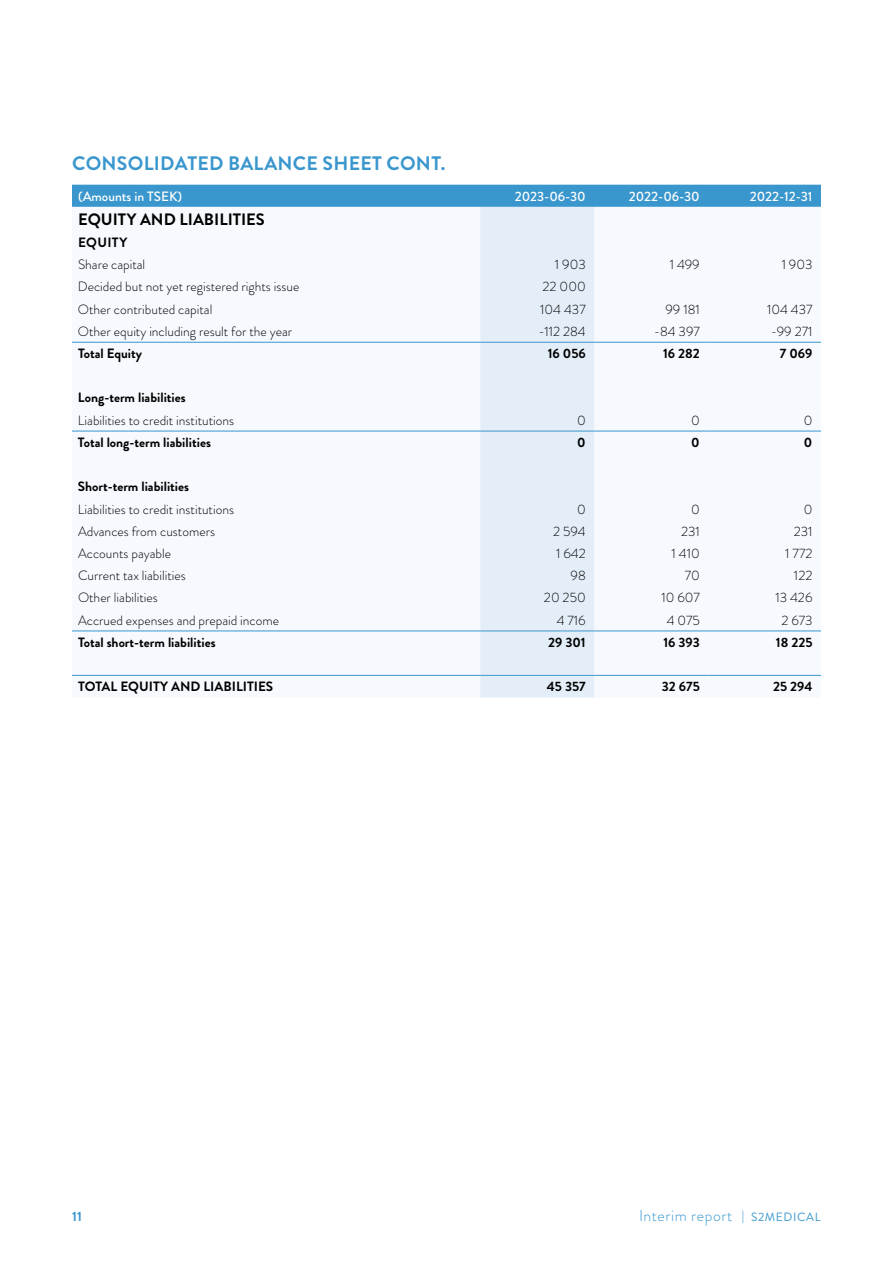
<style>
.page{position:relative;width:893px;height:1263px;background:#fff}
.page>*{position:absolute;margin:0;border:0;box-sizing:border-box;transform-origin:0 0}
.Rubrik_2{font:700 19.5px "Brandon Grotesque";letter-spacing:.015em;color:#3a97ce}
.Brödtest{font:700 16.5px "Brandon Grotesque";color:#000}
.t1{font:300 15.75px "Brandon Grotesque";letter-spacing:.035em;color:#3a97ce}
.Brödtest-2{font:300 13.5px "Brandon Grotesque";color:#000}
.Brödtest-3{font:700 13.5px "Brandon Grotesque";color:#000}
.Tabelltext_högerstäl{font:300 13.5px "Brandon Grotesque";color:#000}
.Tabelltext_högerstäl-2{font:700 13.5px "Brandon Grotesque";color:#000}
.Tabellrubrik{font:500 13.5px "Brandon Grotesque";color:#fff}
.t2{font:700 13.5px "Brandon Grotesque";color:#3a97ce}
.s1{font-weight:400;font-size:12px}
</style>
<div class="page">
<div style="left:72px;top:185px;width:749px;height:22px;background:#3a97ce"></div>
<div style="left:72px;top:207px;width:636px;height:490px;background:#f6f9fd"></div>
<div style="left:480px;top:207px;width:114px;height:490px;background:#e4eef8"></div>
<div style="left:708px;top:341px;width:113px;height:334px;background:#f6f9fd"></div>
<hr style="left:72px;top:342px;width:408px;height:1px;background:#3a97ce">
<hr style="left:594px;top:342px;width:114px;height:1px;background:#3a97ce">
<hr style="left:708px;top:342px;width:113px;height:1px;background:#3a97ce">
<hr style="left:72px;top:431px;width:408px;height:1px;background:#3a97ce">
<hr style="left:594px;top:431px;width:114px;height:1px;background:#3a97ce">
<hr style="left:708px;top:431px;width:113px;height:1px;background:#3a97ce">
<hr style="left:72px;top:630px;width:408px;height:1px;background:#3a97ce">
<hr style="left:594px;top:630px;width:114px;height:1px;background:#3a97ce">
<hr style="left:708px;top:630px;width:113px;height:1px;background:#3a97ce">
<hr style="left:480px;top:342px;width:114px;height:1px;background:#3a97ce">
<hr style="left:480px;top:431px;width:114px;height:1px;background:#3a97ce">
<hr style="left:480px;top:630px;width:114px;height:1px;background:#3a97ce">
<hr style="left:72px;top:675px;width:408px;height:1px;background:#3a97ce">
<hr style="left:480px;top:675px;width:114px;height:1px;background:#3a97ce">
<hr style="left:594px;top:675px;width:114px;height:1px;background:#3a97ce">
<hr style="left:708px;top:675px;width:113px;height:1px;background:#3a97ce">
<p class="Rubrik_2" style="left:72px;top:149px;width:375px">CONSOLIDATED BALANCE SHEET CONT.</p>
<p class="Tabellrubrik" style="left:78px;top:187px;width:106px">(Amounts in TSEK)</p>
<p class="Tabellrubrik" style="left:515px;top:187px;width:73px">2023-06-30</p>
<p class="Tabellrubrik" style="left:629px;top:187px;width:72px">2022-06-30</p>
<p class="Tabellrubrik" style="left:750px;top:187px;width:64px">2022-12-31</p>
<p class="Brödtest" style="left:78px;top:208px;width:188px">EQUITY AND LIABILITIES</p>
<p class="Brödtest-3" style="left:78px;top:233px;width:51px">EQUITY</p>
<p class="Brödtest-2" style="left:78px;top:255px;width:69px">Share capital</p>
<p class="Tabelltext_högerstäl" style="left:555px;top:255px;width:32px">1 903</p>
<p class="Tabelltext_högerstäl" style="left:670px;top:255px;width:32px">1 499</p>
<p class="Tabelltext_högerstäl" style="left:782px;top:255px;width:32px">1 903</p>
<p class="Brödtest-2" style="left:78px;top:278px;width:223px">Decided but not yet registered rights issue</p>
<p class="Tabelltext_högerstäl" style="left:543px;top:278px;width:45px">22 000</p>
<p class="Brödtest-2" style="left:78px;top:300px;width:136px">Other contributed capital</p>
<p class="Tabelltext_högerstäl" style="left:540px;top:300px;width:47px">104 437</p>
<p class="Tabelltext_högerstäl" style="left:665px;top:300px;width:36px">99 181</p>
<p class="Tabelltext_högerstäl" style="left:767px;top:300px;width:47px">104 437</p>
<p class="Brödtest-2" style="left:78px;top:322px;width:216px">Other equity including result for the year</p>
<p class="Tabelltext_högerstäl" style="left:538px;top:322px;width:49px">-112 284</p>
<p class="Tabelltext_högerstäl" style="left:654px;top:322px;width:47px">-84 397</p>
<p class="Tabelltext_högerstäl" style="left:771px;top:322px;width:43px">-99 271</p>
<p class="Brödtest-3" style="left:78px;top:344px;width:66px">Total Equity</p>
<p class="Tabelltext_högerstäl-2" style="left:548px;top:344px;width:39px">16 056</p>
<p class="Tabelltext_högerstäl-2" style="left:663px;top:344px;width:38px">16 282</p>
<p class="Tabelltext_högerstäl-2" style="left:780px;top:344px;width:34px">7 069</p>
<p class="Brödtest-3" style="left:78px;top:388px;width:109px">Long-term liabilities</p>
<p class="Brödtest-2" style="left:78px;top:411px;width:158px">Liabilities to credit institutions</p>
<p class="Tabelltext_högerstäl" style="left:577px;top:411px;width:10px">0</p>
<p class="Tabelltext_högerstäl" style="left:691px;top:411px;width:10px">0</p>
<p class="Tabelltext_högerstäl" style="left:804px;top:411px;width:10px">0</p>
<p class="Brödtest-3" style="left:78px;top:433px;width:134px">Total long-term liabilities</p>
<p class="Tabelltext_högerstäl-2" style="left:577px;top:433px;width:10px">0</p>
<p class="Tabelltext_högerstäl-2" style="left:691px;top:433px;width:10px">0</p>
<p class="Tabelltext_högerstäl-2" style="left:804px;top:433px;width:10px">0</p>
<p class="Brödtest-3" style="left:78px;top:477px;width:113px">Short-term liabilities</p>
<p class="Brödtest-2" style="left:78px;top:500px;width:158px">Liabilities to credit institutions</p>
<p class="Tabelltext_högerstäl" style="left:577px;top:500px;width:10px">0</p>
<p class="Tabelltext_högerstäl" style="left:691px;top:500px;width:10px">0</p>
<p class="Tabelltext_högerstäl" style="left:804px;top:500px;width:10px">0</p>
<p class="Brödtest-2" style="left:78px;top:522px;width:139px">Advances from customers</p>
<p class="Tabelltext_högerstäl" style="left:553px;top:522px;width:34px">2 594</p>
<p class="Tabelltext_högerstäl" style="left:681px;top:522px;width:20px">231</p>
<p class="Tabelltext_högerstäl" style="left:794px;top:522px;width:20px">231</p>
<p class="Brödtest-2" style="left:78px;top:544px;width:95px">Accounts payable</p>
<p class="Tabelltext_högerstäl" style="left:556px;top:544px;width:31px">1 642</p>
<p class="Tabelltext_högerstäl" style="left:672px;top:544px;width:30px">1 410</p>
<p class="Tabelltext_högerstäl" style="left:785px;top:544px;width:29px">1 772</p>
<p class="Brödtest-2" style="left:78px;top:566px;width:109px">Current tax liabilities</p>
<p class="Tabelltext_högerstäl" style="left:570px;top:566px;width:17px">98</p>
<p class="Tabelltext_högerstäl" style="left:685px;top:566px;width:17px">70</p>
<p class="Tabelltext_högerstäl" style="left:794px;top:566px;width:20px">122</p>
<p class="Brödtest-2" style="left:78px;top:588px;width:81px">Other liabilities</p>
<p class="Tabelltext_högerstäl" style="left:544px;top:588px;width:43px">20 250</p>
<p class="Tabelltext_högerstäl" style="left:661px;top:588px;width:40px">10 607</p>
<p class="Tabelltext_högerstäl" style="left:775px;top:588px;width:39px">13 426</p>
<p class="Brödtest-2" style="left:78px;top:611px;width:203px">Accrued expenses and prepaid income</p>
<p class="Tabelltext_högerstäl" style="left:557px;top:611px;width:31px">4 716</p>
<p class="Tabelltext_högerstäl" style="left:667px;top:611px;width:35px">4 075</p>
<p class="Tabelltext_högerstäl" style="left:781px;top:611px;width:33px">2 673</p>
<p class="Brödtest-3" style="left:78px;top:633px;width:139px">Total short-term liabilities</p>
<p class="Tabelltext_högerstäl-2" style="left:548px;top:633px;width:39px">29 301</p>
<p class="Tabelltext_högerstäl-2" style="left:663px;top:633px;width:38px">16 393</p>
<p class="Tabelltext_högerstäl-2" style="left:776px;top:633px;width:38px">18 225</p>
<p class="Brödtest-3" style="left:78px;top:677px;width:197px">TOTAL EQUITY AND LIABILITIES</p>
<p class="Tabelltext_högerstäl-2" style="left:547px;top:677px;width:40px">45 357</p>
<p class="Tabelltext_högerstäl-2" style="left:662px;top:677px;width:39px">32 675</p>
<p class="Tabelltext_högerstäl-2" style="left:773px;top:677px;width:41px">25 294</p>
<p class="t2" style="left:72px;top:1207px;width:12px">11</p>
<p class="t1" style="left:639px;top:1205px;width:183px">Interim report <span class="s1">| S2MEDICAL</span></p>
</div>
